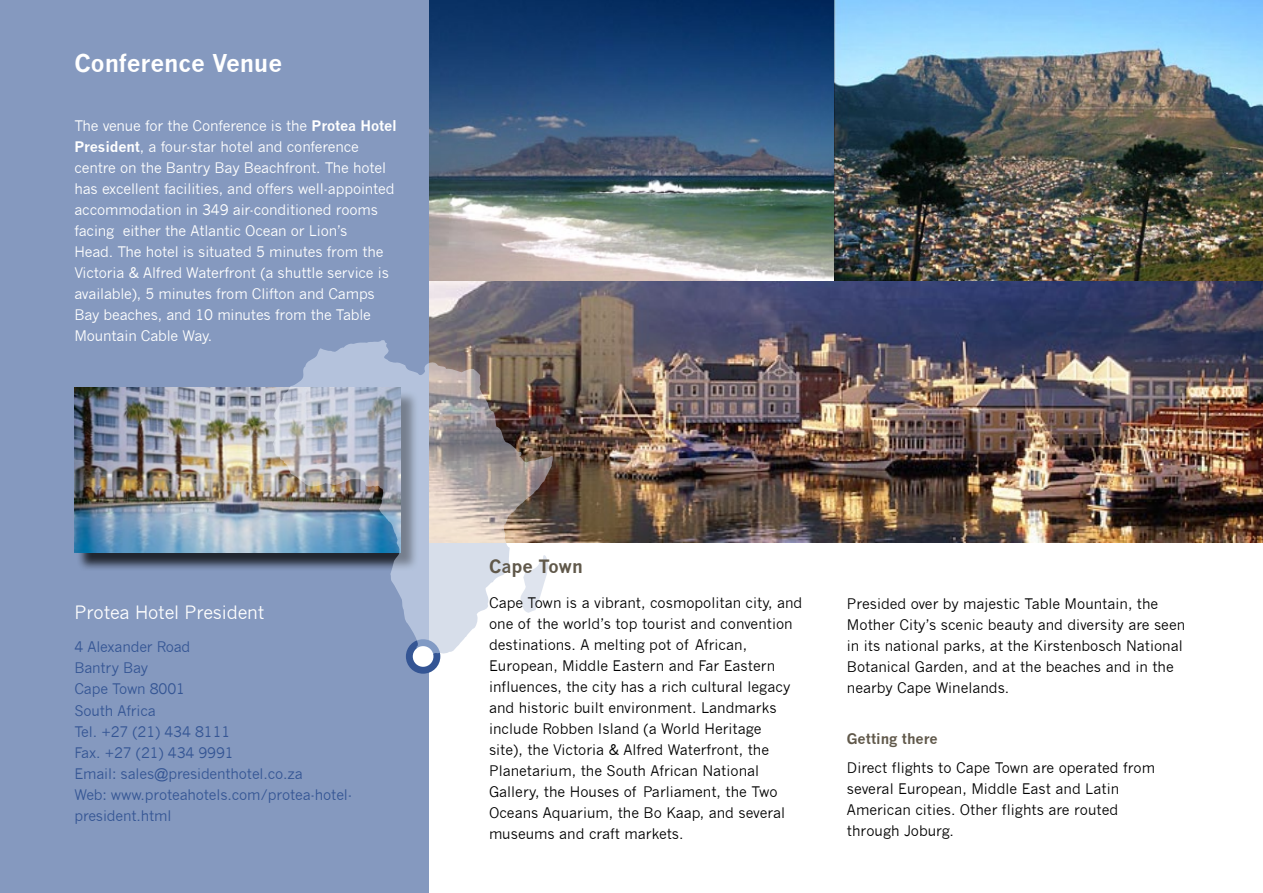
<style>
.page{position:relative;width:1263px;height:893px;background:#fff}
.page>*{position:absolute;margin:0;border:0;box-sizing:border-box;transform-origin:0 0}
.t1{font:700 24px "News Gothic";color:#fff}
.t2{font:18px "News Gothic";letter-spacing:-.01em;color:#fff}
.t3{font:700 18px "News Gothic";letter-spacing:-.005em;color:#60584a}
.t4{font:14.25px/21px "News Gothic";color:#000}
.t5{font:14.25px/21px "News Gothic";letter-spacing:-.01em;color:#fff}
.t6{font:14.25px/21px "News Gothic";letter-spacing:-.01em;color:#345594}
.t7{font:700 14.25px "News Gothic";color:#60584a}
.s1{font-weight:700}
</style>
<div class="page">
<img style="left:428px;top:281px;width:835px;height:261px">
<img style="left:428px;top:0;width:406px;height:281px">
<img style="left:834px;top:0;width:429px;height:281px">
<div style="left:0;top:0;width:428px;height:893px;background:#8599bf"></div>
<div style="left:406px;top:639px;width:34px;height:35px;background:#345594;border-radius:50%"></div>
<div style="left:413px;top:646px;width:20px;height:21px;background:#fff;border-radius:50%"></div>
<div style="left:77px;top:390px;width:342px;height:181px;background:#000;opacity:.75"></div>
<img style="left:74px;top:387px;width:198px;height:165px">
<img style="left:272px;top:340px;width:282px;height:317px">
<h1 class="t1" style="left:74px;top:49px;width:209px">Conference Venue</h1>
<p class="t5" style="left:74px;top:115px;width:324px">The venue for the Conference is the <span class="s1">Protea Hotel President</span>, a four-star hotel and conference centre on the Bantry Bay Beachfront. The hotel has excellent facilities, and offers well-appointed accommodation in 349 air-conditioned rooms facing either the Atlantic Ocean or Lion’s<br>Head. The hotel is situated 5 minutes from the Victoria &amp; Alfred Waterfront (a shuttle service is available), 5 minutes from Clifton and Camps Bay beaches, and 10 minutes from the Table Mountain Cable Way.</p>
<p class="t2" style="left:74px;top:602px;width:191px">Protea Hotel President</p>
<p class="t6" style="left:74px;top:637px;width:279px">4 Alexander Road<br>Bantry Bay<br>Cape Town 8001<br>South Africa<br>Tel. +27 (21) 434 8111<br>Fax. +27 (21) 434 9991<br>Email: sales@presidenthotel.co.za<br>Web: www.proteahotels.com/protea-hotel&shy;president.html</p>
<p class="t3" style="left:489px;top:556px;width:95px">Cape Town</p>
<p class="t4" style="left:489px;top:593px;width:315px">Cape Town is a vibrant, cosmopolitan city, and one of the world’s top tourist and convention destinations. A melting pot of African, European, Middle Eastern and Far Eastern influences, the city has a rich cultural legacy and historic built environment. Landmarks include Robben Island (a World Heritage<br>site), the Victoria &amp; Alfred Waterfront, the Planetarium, the South African National Gallery, the Houses of Parliament, the Two Oceans Aquarium, the Bo Kaap, and several museums and craft markets.</p>
<p class="t4" style="left:847px;top:594px;width:340px">Presided over by majestic Table Mountain, the Mother City’s scenic beauty and diversity are seen in its national parks, at the Kirstenbosch National Botanical Garden, and at the beaches and in the nearby Cape Winelands.</p>
<p class="t7" style="left:847px;top:730px;width:92px">Getting there</p>
<p class="t4" style="left:847px;top:758px;width:310px">Direct flights to Cape Town are operated from several European, Middle East and Latin American cities. Other flights are routed through Joburg.</p>
</div>
